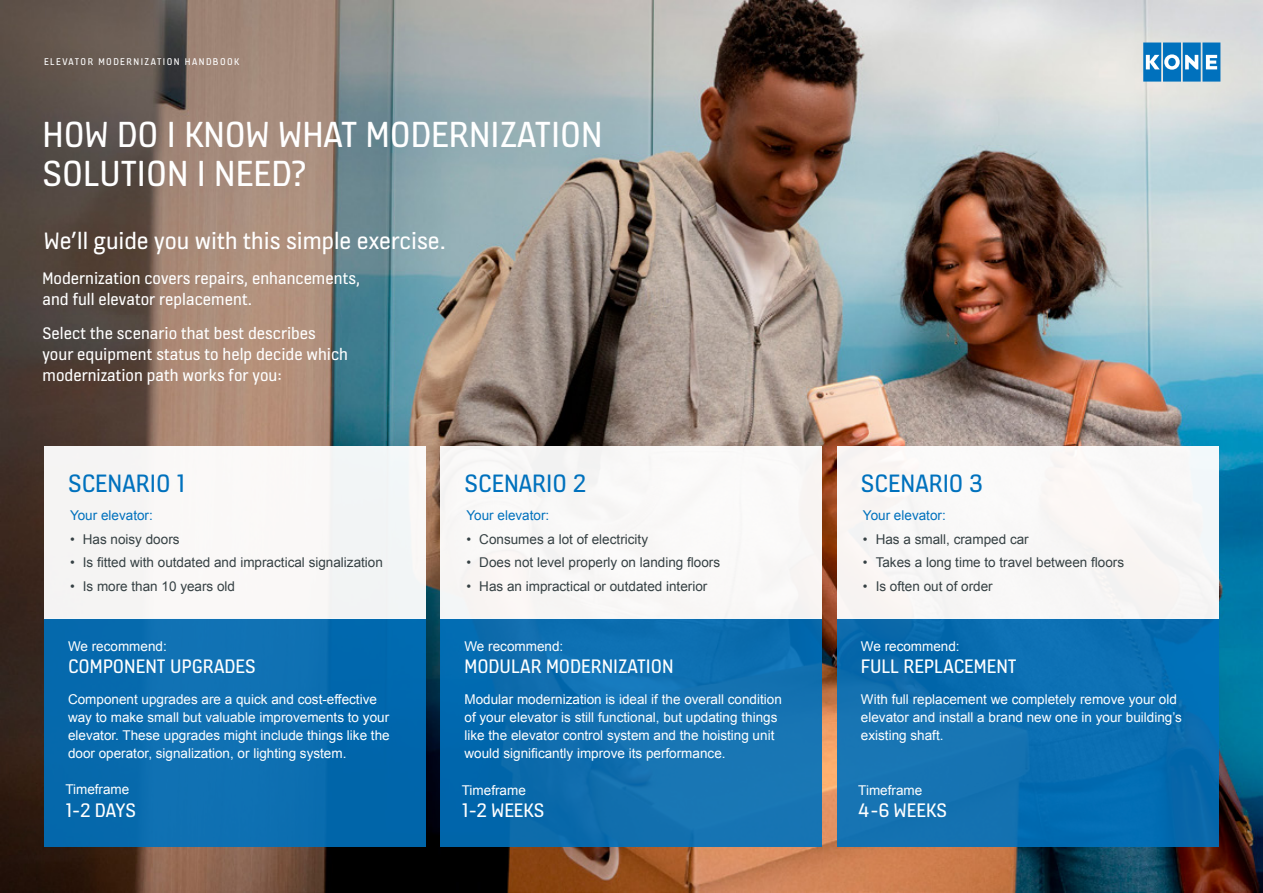
<style>
.page{position:relative;width:1263px;height:893px;background:#fff}
.page>*{position:absolute;margin:0;border:0;box-sizing:border-box;transform-origin:0 0}
.t1{font:39px/39px "KONE Information";color:#fff}
.t2{font:27px "KONE Information";color:#0071bd}
.t3{font:25.5px "KONE Information";color:#fff}
.t4{font:21px "KONE Information";color:#fff}
.t5{font:18px/21px "KONE Information";color:#fff}
.t6{font:13.5px/18px "Arial";color:#fff}
.t7{font:13.5px "Arial";color:#354043}
.t8{font:13.5px "Arial";color:#0071bd}
.t9{font:10.5px "KONE Information";letter-spacing:.14em;color:#fff}
</style>
<div class="page">
<img style="left:0;top:0;width:1263px;height:893px">
<div style="left:44px;top:618px;width:381px;height:228px;background:#076baf"></div>
<div style="left:440px;top:618px;width:382px;height:228px;background:linear-gradient(to right,#0569ad,#1976b4)"></div>
<div style="left:837px;top:618px;width:381px;height:228px;background:linear-gradient(to bottom,#0a6eb1,#0e70b2)"></div>
<svg style="left:1143px;top:43px;width:77px;height:39px;background:#3f93cb"></svg>
<div style="left:44px;top:446px;width:381px;height:173px;background:#f8f7f7"></div>
<div style="left:440px;top:446px;width:382px;height:173px;background:#f9f8f7"></div>
<div style="left:837px;top:446px;width:381px;height:173px;background:#f8f7f6"></div>
<p class="t9" style="left:44px;top:54px;width:197px">ELEVATOR MODERNIZATION HANDBOOK</p>
<h1 class="t1" style="left:43px;top:113px;width:562px">HOW DO I KNOW WHAT MODERNIZATION<br>SOLUTION I NEED?</h1>
<h3 class="t3" style="left:44px;top:224px;width:403px">We’ll guide you with this simple exercise.</h3>
<h3 class="t5" style="left:43px;top:267px;width:319px">Modernization covers repairs, enhancements, and full elevator replacement.</h3>
<h3 class="t5" style="left:43px;top:322px;width:307px">Select the scenario that best describes your equipment status to help decide which modernization path works for you:</h3>
<h2 class="t2" style="left:68px;top:465px;width:119px">SCENARIO 1</h2>
<h2 class="t2" style="left:464px;top:465px;width:123px">SCENARIO 2</h2>
<h2 class="t2" style="left:861px;top:465px;width:124px">SCENARIO 3</h2>
<p class="t8" style="left:70px;top:507px;width:84px">Your elevator:</p>
<p class="t7" style="left:70px;top:530px;width:111px">• Has noisy doors</p>
<p class="t7" style="left:70px;top:554px;width:314px">• Is fitted with outdated and impractical signalization</p>
<p class="t7" style="left:70px;top:577px;width:167px">• Is more than 10 years old</p>
<p class="t6" style="left:68px;top:637px;width:100px">We recommend:</p>
<h3 class="t4" style="left:68px;top:652px;width:189px">COMPONENT UPGRADES</h3>
<p class="t6" style="left:68px;top:690px;width:323px">Component upgrades are a quick and cost-effective way to make small but valuable improvements to your elevator. These upgrades might include things like the door operator, signalization, or lighting system.</p>
<p class="t6" style="left:65px;top:781px;width:65px">Timeframe</p>
<h3 class="t4" style="left:65px;top:796px;width:72px">1-2 DAYS</h3>
<p class="t8" style="left:466px;top:507px;width:84px">Your elevator:</p>
<p class="t7" style="left:466px;top:530px;width:183px">• Consumes a lot of electricity</p>
<p class="t7" style="left:466px;top:554px;width:255px">• Does not level properly on landing floors</p>
<p class="t7" style="left:466px;top:577px;width:242px">• Has an impractical or outdated interior</p>
<p class="t6" style="left:464px;top:637px;width:100px">We recommend:</p>
<h3 class="t4" style="left:464px;top:652px;width:211px">MODULAR MODERNIZATION</h3>
<p class="t6" style="left:464px;top:690px;width:319px">Modular modernization is ideal if the overall condition of your elevator is still functional, but updating things like the elevator control system and the hoisting unit would significantly improve its performance.</p>
<p class="t6" style="left:462px;top:781px;width:65px">Timeframe</p>
<h3 class="t4" style="left:462px;top:796px;width:84px">1-2 WEEKS</h3>
<p class="t8" style="left:863px;top:507px;width:84px">Your elevator:</p>
<p class="t7" style="left:863px;top:530px;width:167px">• Has a small, cramped car</p>
<p class="t7" style="left:863px;top:554px;width:263px">• Takes a long time to travel between floors</p>
<p class="t7" style="left:863px;top:577px;width:131px">• Is often out of order</p>
<p class="t6" style="left:861px;top:637px;width:100px">We recommend:</p>
<h3 class="t4" style="left:861px;top:652px;width:157px">FULL REPLACEMENT</h3>
<p class="t6" style="left:861px;top:690px;width:322px">With full replacement we completely remove your old elevator and install a brand new one in your building’s existing shaft.</p>
<p class="t6" style="left:858px;top:781px;width:65px">Timeframe</p>
<h3 class="t4" style="left:858px;top:796px;width:90px">4-6 WEEKS</h3>
</div>
